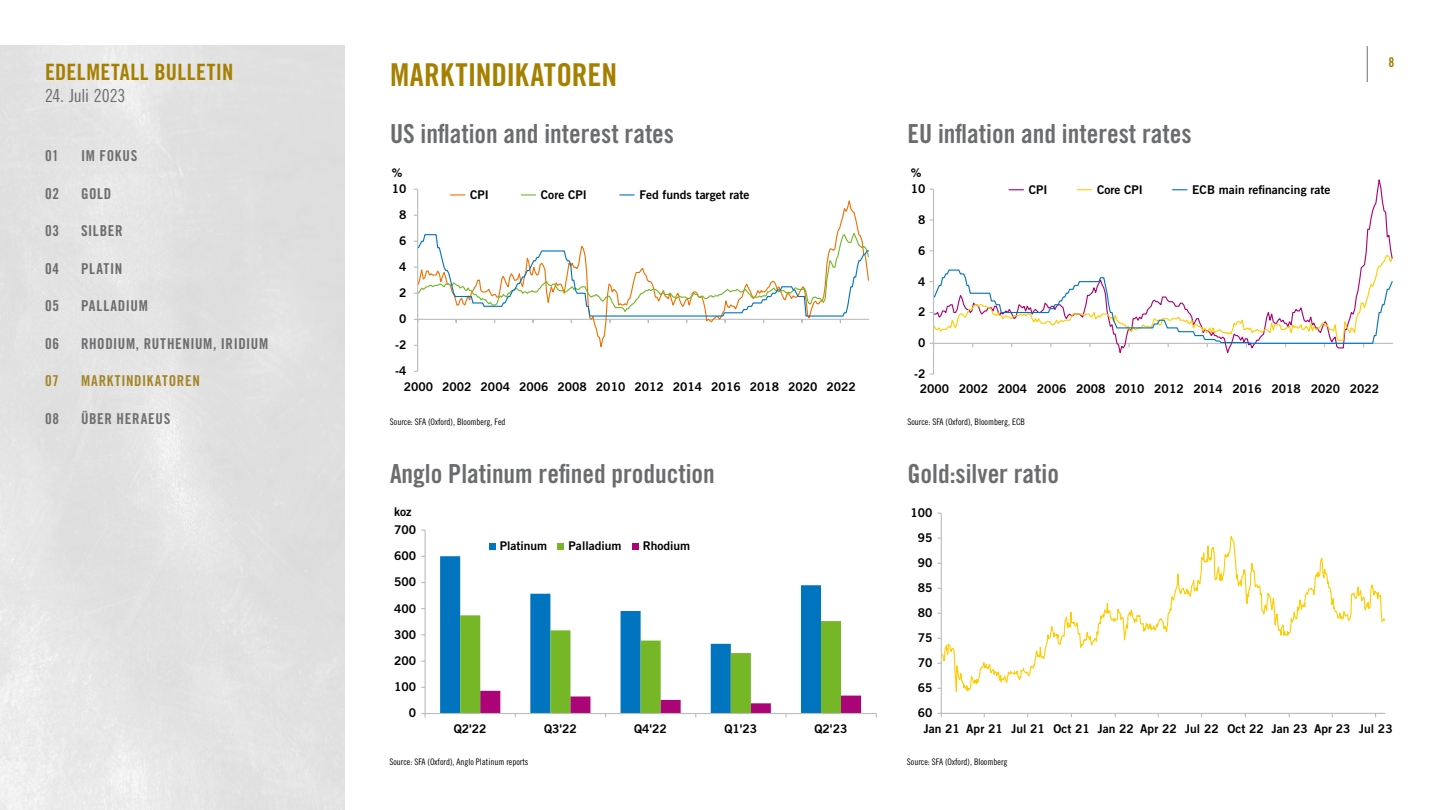
<style>
.page{position:relative;width:1440px;height:810px;background:#fff}
.page>*{position:absolute;margin:0;border:0;box-sizing:border-box;transform-origin:0 0}
.t1{font:31.5px "Trade Gothic LT Pro Bd Cn 20";color:#a58000}
.t2{font:26.25px "Trade Gothic LT Std Bd Cn 20";color:#6b6c6e}
.t3{font:22.5px "Trade Gothic LT Pro Bd Cn 20";letter-spacing:.02em;color:#a58000}
.t4{font:18px "Trade Gothic LT Pro Cn 18";letter-spacing:-.01em;color:#6b6c6e}
.t5{font:15px "Trade Gothic LT Pro Bd Cn 20";letter-spacing:.045em;color:#6b6c6e}
.t6{font:15px "Trade Gothic LT Pro Bd Cn 20";letter-spacing:.045em;color:#6e6e6e}
.t7{font:15px "Trade Gothic LT Pro Bd Cn 20";letter-spacing:.05em;color:#a38527}
.t8{font:13.5px "Trade Gothic LT Pro Bd Cn 20";color:#a58000}
.t9{font:12.08px "Trade Gothic LT Std Bd 2";color:#000}
.t10{font:12px "Trade Gothic LT Std Bd 2";color:#000}
.t11{font:9px "Trade Gothic LT Std Cn 18";color:#000}
</style>
<div class="page">
<hr style="left:1367px;top:46px;width:1px;height:36px;background:#6e6e6e">
<hr style="left:933px;top:189px;width:1px;height:185px;background:#bbbcbc">
<svg style="left:933px;top:179px;width:459px;height:174px"></svg>
<svg style="left:930px;top:250px;width:463px;height:97px"></svg>
<svg style="left:1009px;top:189px;width:14px;height:1px"></svg>
<svg style="left:1077px;top:189px;width:15px;height:1px"></svg>
<svg style="left:1173px;top:189px;width:14px;height:1px"></svg>
<svg style="left:440px;top:556px;width:381px;height:157px"></svg>
<hr style="left:425px;top:530px;width:1px;height:184px;background:#bbbcbc">
<hr style="left:425px;top:713px;width:451px;height:1px;background:#bbbcbc">
<svg style="left:460px;top:615px;width:401px;height:102px"></svg>
<svg style="left:489px;top:543px;width:6px;height:6px"></svg>
<svg style="left:558px;top:543px;width:6px;height:6px"></svg>
<svg style="left:632px;top:543px;width:6px;height:6px"></svg>
<hr style="left:417px;top:189px;width:1px;height:182px;background:#bbbcbc">
<svg style="left:418px;top:196px;width:441px;height:157px"></svg>
<svg style="left:414px;top:231px;width:456px;height:92px"></svg>
<svg style="left:451px;top:194px;width:14px;height:2px"></svg>
<svg style="left:521px;top:194px;width:15px;height:2px"></svg>
<svg style="left:620px;top:194px;width:14px;height:2px"></svg>
<hr style="left:941px;top:513px;width:1px;height:200px;background:#bbbcbc">
<svg style="left:940px;top:515px;width:446px;height:202px"></svg>
<h3 class="t3" style="left:45px;top:58px;width:190px">EDELMETALL BULLETIN</h3>
<h3 class="t4" style="left:45px;top:85px;width:82px">24. Juli 2023</h3>
<p class="t6" style="left:45px;top:147px;width:15px">01</p>
<p class="t6" style="left:81px;top:147px;width:58px">IM FOKUS</p>
<p class="t5" style="left:45px;top:184px;width:16px">02</p>
<p class="t5" style="left:81px;top:184px;width:32px">GOLD</p>
<p class="t5" style="left:45px;top:222px;width:16px">03</p>
<p class="t5" style="left:81px;top:222px;width:43px">SILBER</p>
<p class="t5" style="left:45px;top:259px;width:16px">04</p>
<p class="t5" style="left:81px;top:259px;width:43px">PLATIN</p>
<p class="t5" style="left:45px;top:297px;width:16px">05</p>
<p class="t5" style="left:81px;top:297px;width:68px">PALLADIUM</p>
<p class="t5" style="left:45px;top:334px;width:16px">06</p>
<p class="t5" style="left:81px;top:334px;width:189px">RHODIUM, RUTHENIUM, IRIDIUM</p>
<p class="t7" style="left:45px;top:372px;width:15px">07</p>
<p class="t7" style="left:81px;top:372px;width:120px">MARKTINDIKATOREN</p>
<p class="t6" style="left:45px;top:409px;width:16px">08</p>
<p class="t6" style="left:81px;top:409px;width:91px">ÜBER HERAEUS</p>
<h1 class="t1" style="left:390px;top:56px;width:229px">MARKTINDIKATOREN</h1>
<p class="t8" style="left:1389px;top:54px;width:7px">8</p>
<h2 class="t2" style="left:390px;top:118px;width:286px">US inflation and interest rates</h2>
<h2 class="t2" style="left:908px;top:118px;width:286px">EU inflation and interest rates</h2>
<p class="t10" style="left:392px;top:165px;width:12px">%</p>
<p class="t9" style="left:911px;top:165px;width:12px">%</p>
<p class="t10" style="left:392px;top:181px;width:16px">10</p>
<p class="t10" style="left:470px;top:187px;width:20px">CPI</p>
<p class="t10" style="left:541px;top:187px;width:47px">Core CPI</p>
<p class="t10" style="left:639px;top:187px;width:112px">Fed funds target rate</p>
<p class="t9" style="left:911px;top:181px;width:16px">10</p>
<p class="t9" style="left:1029px;top:182px;width:20px">CPI</p>
<p class="t9" style="left:1097px;top:182px;width:47px">Core CPI</p>
<p class="t9" style="left:1192px;top:182px;width:140px">ECB main refinancing rate</p>
<p class="t10" style="left:399px;top:207px;width:9px">8</p>
<p class="t9" style="left:918px;top:212px;width:9px">8</p>
<p class="t10" style="left:399px;top:233px;width:9px">6</p>
<p class="t9" style="left:918px;top:243px;width:9px">6</p>
<p class="t10" style="left:399px;top:259px;width:9px">4</p>
<p class="t9" style="left:918px;top:274px;width:9px">4</p>
<p class="t10" style="left:399px;top:285px;width:9px">2</p>
<p class="t10" style="left:399px;top:311px;width:9px">0</p>
<p class="t9" style="left:918px;top:305px;width:9px">2</p>
<p class="t10" style="left:395px;top:337px;width:13px">-2</p>
<p class="t9" style="left:918px;top:335px;width:9px">0</p>
<p class="t10" style="left:395px;top:363px;width:13px">-4</p>
<p class="t9" style="left:914px;top:366px;width:13px">-2</p>
<p class="t10" style="left:404px;top:379px;width:454px">2000 2002 2004 2006 2008 2010 2012 2014 2016 2018 2020 2022</p>
<p class="t9" style="left:920px;top:381px;width:461px">2000 2002 2004 2006 2008 2010 2012 2014 2016 2018 2020 2022</p>
<p class="t11" style="left:390px;top:416px;width:117px">Source: SFA (Oxford), Bloomberg, Fed</p>
<p class="t11" style="left:907px;top:416px;width:119px">Source: SFA (Oxford), Bloomberg, ECB</p>
<h2 class="t2" style="left:390px;top:458px;width:326px">Anglo Platinum refined production</h2>
<h2 class="t2" style="left:908px;top:458px;width:153px">Gold:silver ratio</h2>
<p class="t10" style="left:394px;top:504px;width:19px">koz</p>
<p class="t9" style="left:910px;top:505px;width:24px">100</p>
<p class="t10" style="left:394px;top:522px;width:24px">700</p>
<p class="t10" style="left:394px;top:548px;width:24px">600</p>
<p class="t10" style="left:500px;top:538px;width:49px">Platinum</p>
<p class="t10" style="left:569px;top:538px;width:54px">Palladium</p>
<p class="t10" style="left:643px;top:538px;width:49px">Rhodium</p>
<p class="t9" style="left:918px;top:530px;width:16px">95</p>
<p class="t9" style="left:918px;top:555px;width:16px">90</p>
<p class="t10" style="left:394px;top:575px;width:24px">500</p>
<p class="t9" style="left:918px;top:580px;width:16px">85</p>
<p class="t10" style="left:394px;top:601px;width:24px">400</p>
<p class="t9" style="left:918px;top:605px;width:16px">80</p>
<p class="t10" style="left:394px;top:627px;width:24px">300</p>
<p class="t9" style="left:918px;top:630px;width:16px">75</p>
<p class="t10" style="left:394px;top:653px;width:24px">200</p>
<p class="t9" style="left:918px;top:655px;width:16px">70</p>
<p class="t10" style="left:394px;top:679px;width:24px">100</p>
<p class="t9" style="left:918px;top:680px;width:16px">65</p>
<p class="t10" style="left:409px;top:706px;width:9px">0</p>
<p class="t9" style="left:918px;top:705px;width:16px">60</p>
<p class="t10" style="left:454px;top:721px;width:34px">Q2'22</p>
<p class="t10" style="left:544px;top:721px;width:34px">Q3'22</p>
<p class="t10" style="left:634px;top:721px;width:34px">Q4'22</p>
<p class="t10" style="left:724px;top:721px;width:34px">Q1'23</p>
<p class="t10" style="left:815px;top:721px;width:34px">Q2'23</p>
<p class="t9" style="left:923px;top:721px;width:471px">Jan 21 Apr 21 Jul 21 Oct 21 Jan 22 Apr 22 Jul 22 Oct 22 Jan 23 Apr 23 Jul 23</p>
<p class="t11" style="left:389px;top:756px;width:141px">Source: SFA (Oxford), Anglo Platinum reports</p>
<p class="t11" style="left:907px;top:756px;width:102px">Source: SFA (Oxford), Bloomberg</p>
</div>
